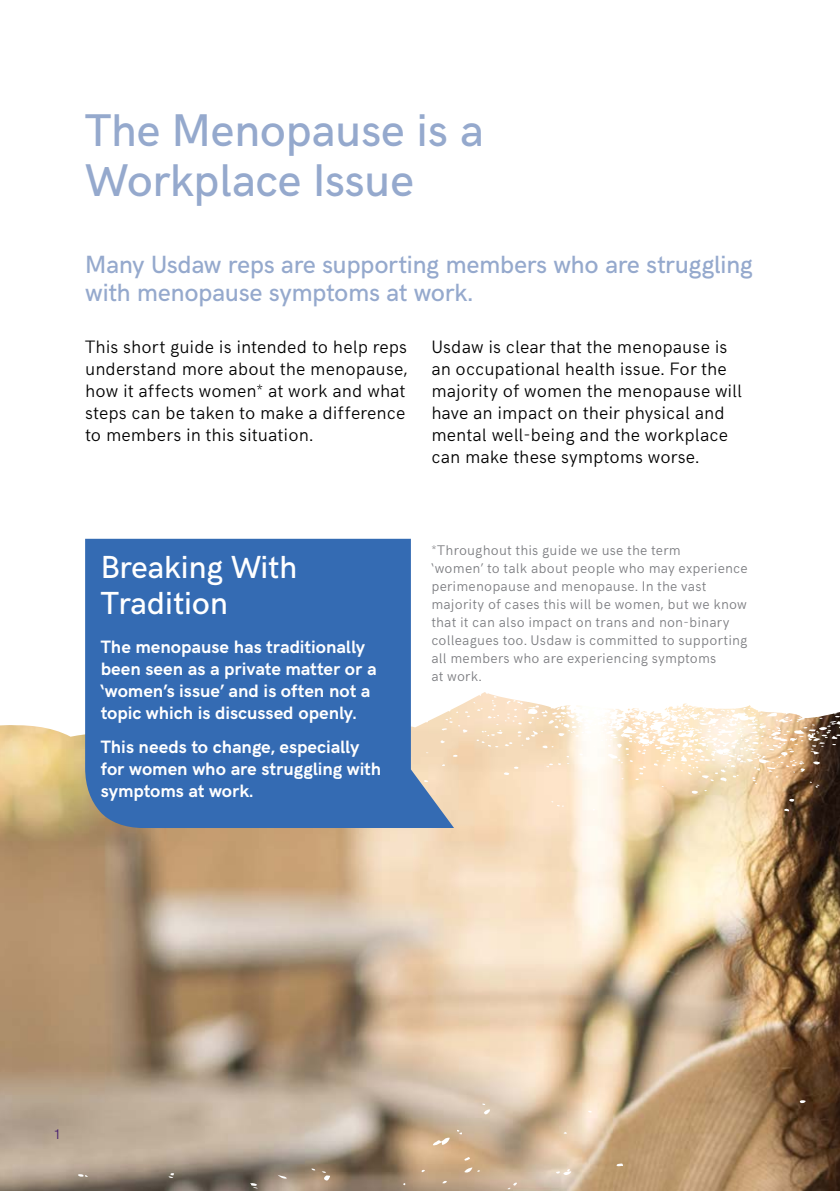
<style>
.page{position:relative;width:840px;height:1191px;background:#fff}
.page>*{position:absolute;margin:0;border:0;box-sizing:border-box;transform-origin:0 0}
.t1{font:500 46px/50px "HK Grotesk";letter-spacing:-.01em;color:#95a9cd}
.t2{font:500 32px/36px "HK Grotesk";letter-spacing:-.01em;color:#fff}
.t3{font:500 25px/28px "HK Grotesk";letter-spacing:-.015em;color:#95a9cd}
.t4{font:300 18px/22px "HK Grotesk";letter-spacing:.005em;color:#000}
.t5{font:700 18px/22px "HK Grotesk";color:#fff}
.t6{font:300 14px/18px "HK Grotesk";letter-spacing:.015em;color:#7b7c80}
.t7{font:300 14px "HK Grotesk";color:#461e6e}
</style>
<div class="page">
<img style="left:0;top:694px;width:839px;height:497px">
<svg style="left:85px;top:539px;width:369px;height:289px;background:#4979b8"></svg>
<h1 class="t1" style="left:85px;top:101px;width:400px">The Menopause is a<br>Workplace Issue</h1>
<h3 class="t3" style="left:85px;top:248px;width:668px">Many Usdaw reps are supporting members who are struggling with menopause symptoms at work.</h3>
<p class="t4" style="left:85px;top:334px;width:324px">This short guide is intended to help reps understand more about the menopause, how it affects women* at work and what steps can be taken to make a difference to members in this situation.</p>
<p class="t4" style="left:431px;top:334px;width:312px">Usdaw is clear that the menopause is an occupational health issue. For the majority of women the menopause will have an impact on their physical and mental well-being and the workplace can make these symptoms worse.</p>
<h2 class="t2" style="left:101px;top:546px;width:198px">Breaking With<br>Tradition</h2>
<p class="t5" style="left:101px;top:634px;width:277px">The menopause has traditionally been seen as a private matter or a ‘women’s issue’ and is often not a topic which is discussed openly.</p>
<p class="t5" style="left:101px;top:734px;width:282px">This needs to change, especially for women who are struggling with symptoms at work.</p>
<p class="t6" style="left:431px;top:540px;width:318px">*Throughout this guide we use the term<br>‘women’ to talk about people who may experience perimenopause and menopause. In the vast majority of cases this will be women, but we know that it can also impact on trans and non-binary colleagues too. Usdaw is committed to supporting all members who are experiencing symptoms<br>at work.</p>
<p class="t7" style="left:55px;top:1123px;width:7px">1</p>
</div>
